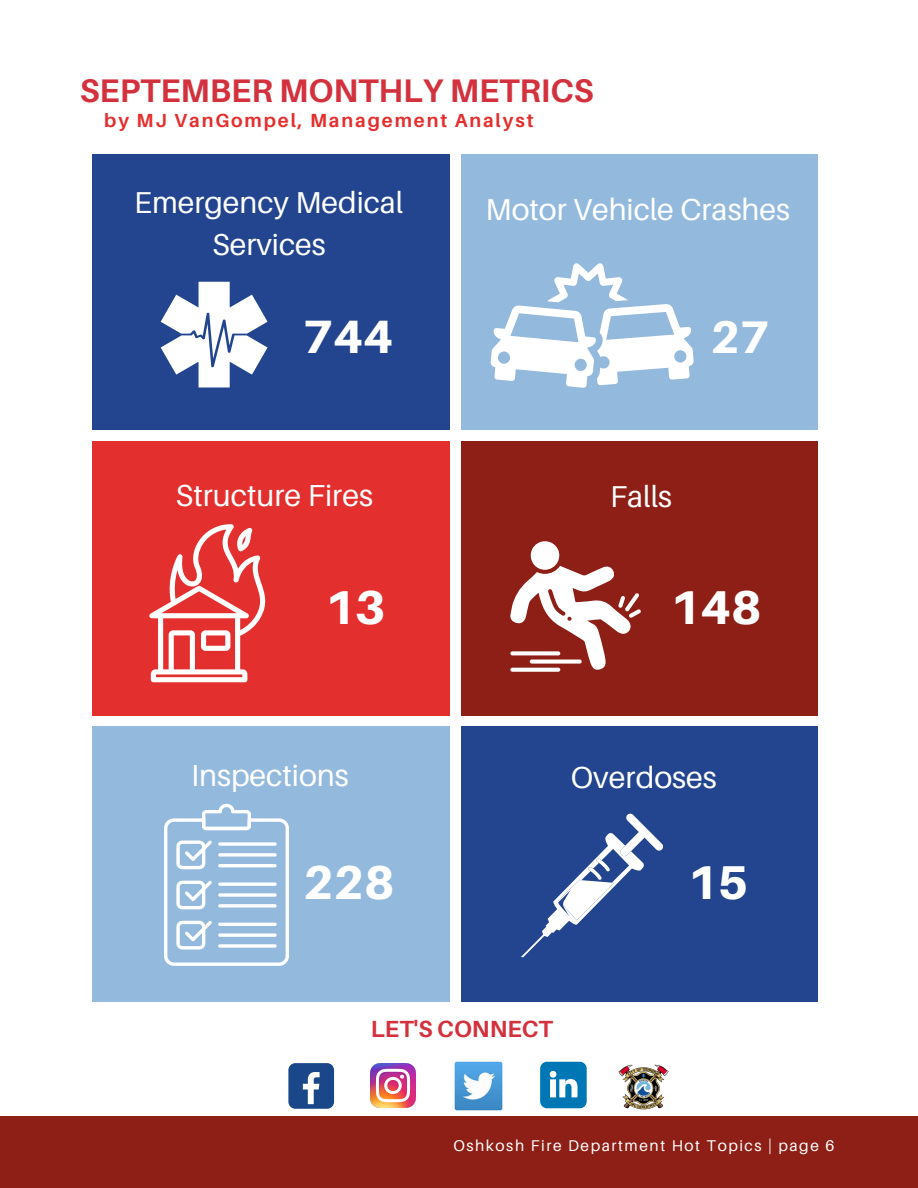
<style>
.page{position:relative;width:918px;height:1188px;background:#fff}
.page>*{position:absolute;margin:0;border:0;box-sizing:border-box;transform-origin:0 0}
.t1{font:800 47.7px "Aileron";color:#fff}
.t2{font:800 47.55px "Aileron";color:#fff}
.t3{font:800 46.8px "Aileron";color:#fff}
.t4{font:800 45.75px "Aileron";color:#fff}
.t5{font:700 32.7px "Aileron";color:#d3313d}
.t6{font:30.45px "Aileron";color:#fff}
.t7{font:30.3px "Aileron";color:#fff}
.t8{font:30.15px/41.7px "Aileron";color:#fff;text-align:center}
.t9{font:700 23.4px "Aileron";color:#d3313d}
.t10{font:700 18.9px "Aileron";letter-spacing:.1em;color:#e42f2f}
.t11{font:15.6px "Aileron";letter-spacing:.1em;color:#fff}
</style>
<div class="page">
<div style="left:0;top:1117px;width:918px;height:71px;background:#8d1f16"></div>
<div style="left:92px;top:727px;width:358px;height:275px;background:#93b9dd"></div>
<div style="left:461px;top:727px;width:356px;height:275px;background:#23458f"></div>
<div style="left:92px;top:154px;width:358px;height:276px;background:#23458f"></div>
<div style="left:461px;top:154px;width:356px;height:276px;background:#93b9dd"></div>
<div style="left:92px;top:441px;width:358px;height:274px;background:#e42f2f"></div>
<div style="left:461px;top:441px;width:356px;height:274px;background:#8d1f16"></div>
<svg style="left:161px;top:282px;width:107px;height:106px"></svg>
<svg style="left:490px;top:263px;width:204px;height:125px"></svg>
<svg style="left:149px;top:524px;width:117px;height:158px"></svg>
<svg style="left:510px;top:668px;width:50px;height:4px"></svg>
<svg style="left:510px;top:541px;width:131px;height:129px"></svg>
<svg style="left:164px;top:804px;width:125px;height:162px"></svg>
<svg style="left:521px;top:813px;width:142px;height:144px"></svg>
<div style="left:288px;top:1063px;width:46px;height:46px;background:#1a4789;border-radius:7px"></div>
<svg style="left:303px;top:1072px;width:17px;height:32px"></svg>
<img style="left:371px;top:1063px;width:45px;height:45px">
<img style="left:454px;top:1061px;width:49px;height:50px">
<svg style="left:540px;top:1062px;width:47px;height:46px"></svg>
<img style="left:618px;top:1064px;width:51px;height:46px">
<p class="t5" style="left:80px;top:70px;width:516px">SEPTEMBER MONTHLY METRICS</p>
<p class="t10" style="left:104px;top:109px;width:431px">by MJ VanGompel, Management Analyst</p>
<p class="t8" style="left:134px;top:181px;width:271px">Emergency Medical<br>Services</p>
<p class="t7" style="left:486px;top:191px;width:306px">Motor Vehicle Crashes</p>
<p class="t3" style="left:303px;top:307px;width:92px">744</p>
<p class="t4" style="left:711px;top:309px;width:60px">27</p>
<p class="t6" style="left:176px;top:477px;width:199px">Structure Fires</p>
<p class="t8" style="left:610px;top:475px;width:63px">Falls</p>
<p class="t1" style="left:325px;top:578px;width:63px">13</p>
<p class="t2" style="left:670px;top:578px;width:93px">148</p>
<p class="t6" style="left:191px;top:756px;width:159px">Inspections</p>
<p class="t6" style="left:571px;top:758px;width:147px">Overdoses</p>
<p class="t2" style="left:303px;top:852px;width:93px">228</p>
<p class="t2" style="left:687px;top:852px;width:62px">15</p>
<p class="t9" style="left:371px;top:1014px;width:184px">LET'S CONNECT</p>
<p class="t11" style="left:454px;top:1136px;width:382px">Oshkosh Fire Department Hot Topics | page 6</p>
</div>
